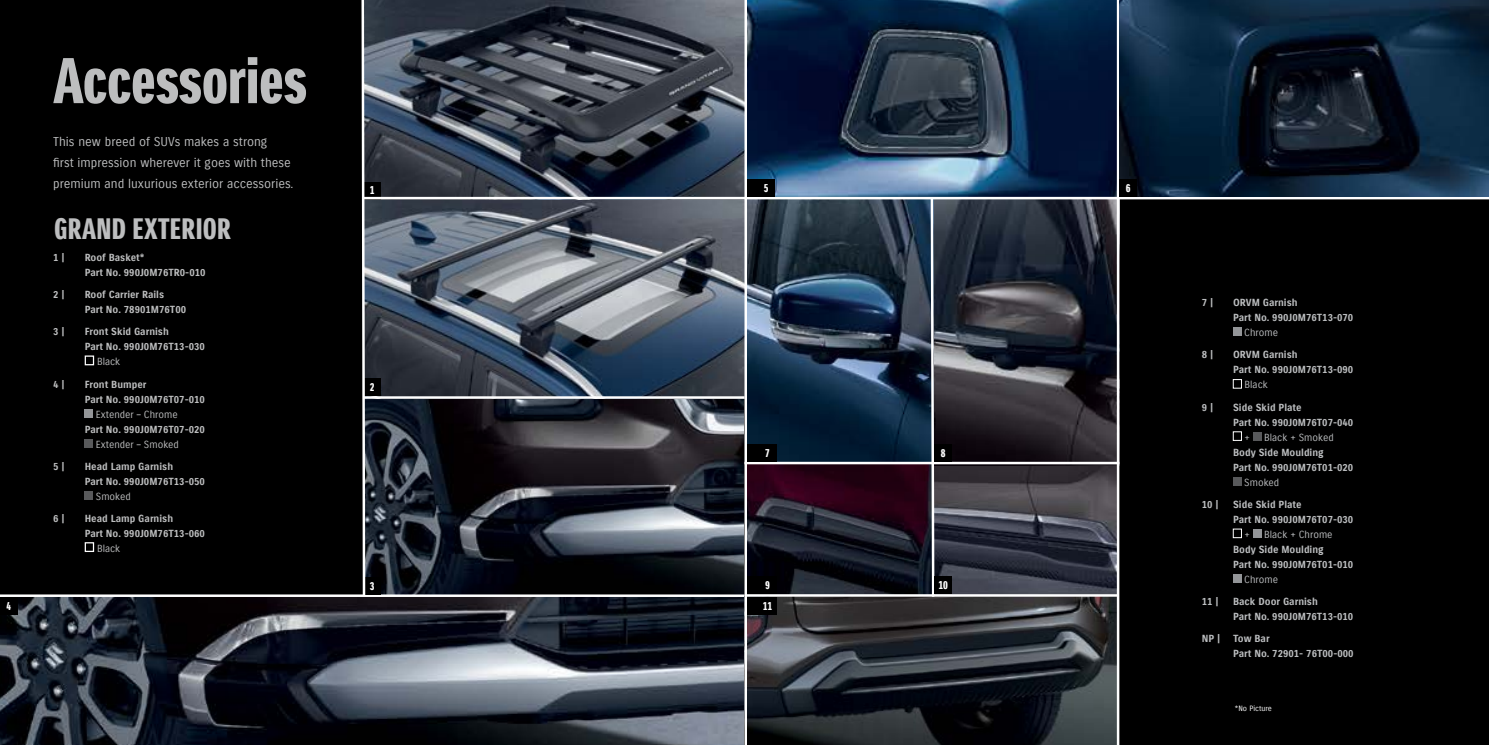
<style>
.page{position:relative;width:1489px;height:745px;background:#fff}
.page>*{position:absolute;margin:0;border:0;box-sizing:border-box;transform-origin:0 0}
.t1{font:62.5px "Suzuki PRO Headline";color:#bdbebf}
.t2{font:28.75px "Suzuki PRO Headline";letter-spacing:.01em;color:#bdbebf}
.t3{font:12.5px/21.2px "Suzuki PRO Regular";color:#bdbebf}
.t4{font:11.25px "Suzuki PRO Headline";color:#fff}
.t5{font:10px/15px "Suzuki PRO Bold";color:#bcbec0}
.t6{font:10px/15px "Suzuki PRO Bold";color:#bdbebf}
.t7{font:10px "Suzuki PRO Regular";color:#bcbec0}
.t8{font:10px "Suzuki PRO Regular";color:#bdbebf}
.t9{font:7.5px "Suzuki PRO Regular";color:#fff}
</style>
<div class="page">
<div style="left:744px;top:185px;width:744px;height:559px;background:#000"></div>
<img style="left:935px;top:465px;width:181px;height:128px">
<img style="left:935px;top:200px;width:181px;height:265px">
<img style="left:366px;top:0;width:378px;height:594px">
<div style="left:0;top:0;width:363px;height:594px;background:#000"></div>
<img style="left:0;top:596px;width:1116px;height:148px">
<div style="left:85px;top:355px;width:9px;height:10px;background:#000;border:1px solid #fff"></div>
<div style="left:85px;top:408px;width:8px;height:9px;background:#939598"></div>
<div style="left:85px;top:438px;width:8px;height:9px;background:#58595b"></div>
<div style="left:85px;top:491px;width:8px;height:8px;background:#58595b"></div>
<div style="left:85px;top:542px;width:9px;height:9px;background:#000;border:1px solid #fff"></div>
<svg style="left:366px;top:181px;width:15px;height:16px"></svg>
<div style="left:363px;top:185px;width:18px;height:11px;background:#000"></div>
<div style="left:1232px;top:327px;width:9px;height:9px;background:#939598"></div>
<div style="left:1232px;top:379px;width:9px;height:9px;border:1px solid #fff"></div>
<div style="left:1252px;top:431px;width:9px;height:9px;background:#58595b"></div>
<div style="left:1232px;top:476px;width:9px;height:9px;background:#58595b"></div>
<div style="left:1252px;top:529px;width:9px;height:8px;background:#939598"></div>
<div style="left:1232px;top:574px;width:9px;height:8px;background:#939598"></div>
<img style="left:747px;top:0;width:741px;height:197px">
<img style="left:747px;top:200px;width:182px;height:393px">
<hr style="left:363px;top:197px;width:1125px;height:2px;background:#fff">
<hr style="left:363px;top:396px;width:381px;height:2px;background:#fff">
<div style="left:363px;top:378px;width:18px;height:18px;background:#000"></div>
<div style="left:0;top:596px;width:18px;height:18px;background:#000"></div>
<div style="left:745px;top:179px;width:30px;height:18px;background:#000"></div>
<hr style="left:745px;top:593px;width:372px;height:3px;background:#fff">
<hr style="left:1116px;top:0;width:3px;height:744px;background:#fff">
<div style="left:363px;top:576px;width:18px;height:18px;background:#000"></div>
<hr style="left:744px;top:0;width:3px;height:744px;background:#fff">
<hr style="left:744px;top:461px;width:375px;height:3px;background:#fff">
<svg style="left:360px;top:0;width:6px;height:598px"></svg>
<div style="left:1119px;top:179px;width:17px;height:18px;background:#000"></div>
<div style="left:747px;top:444px;width:29px;height:17px;background:#000"></div>
<div style="left:934px;top:444px;width:18px;height:17px;background:#000"></div>
<svg style="left:929px;top:195px;width:6px;height:403px;background:#7d858e"></svg>
<div style="left:934px;top:576px;width:18px;height:17px;background:#000"></div>
<div style="left:747px;top:576px;width:29px;height:17px;background:#000"></div>
<div style="left:747px;top:596px;width:29px;height:18px;background:#000"></div>
<p class="t4" style="left:6px;top:598px;width:6px">4</p>
<h1 class="t1" style="left:53px;top:43px;width:255px">Accessories</h1>
<p class="t3" style="left:53px;top:131px;width:242px">This new breed of SUVs makes a strong<br>first impression wherever it goes with these premium and luxurious exterior accessories.</p>
<h2 class="t2" style="left:54px;top:211px;width:178px">GRAND EXTERIOR</h2>
<p class="t6" style="left:53px;top:250px;width:13px">1 |</p>
<p class="t6" style="left:85px;top:250px;width:122px">Roof Basket*<br>Part No. 990J0M76TR0-010</p>
<p class="t6" style="left:53px;top:287px;width:13px">2 |</p>
<p class="t6" style="left:85px;top:287px;width:103px">Roof Carrier Rails<br>Part No. 78901M76T00</p>
<p class="t6" style="left:53px;top:324px;width:13px">3 |</p>
<p class="t6" style="left:85px;top:324px;width:122px">Front Skid Garnish<br>Part No. 990J0M76T13-030</p>
<p class="t8" style="left:97px;top:355px;width:25px">Black</p>
<p class="t6" style="left:53px;top:376px;width:13px">4 |</p>
<p class="t6" style="left:85px;top:376px;width:122px">Front Bumper<br>Part No. 990J0M76T07-010</p>
<p class="t8" style="left:96px;top:407px;width:83px">Extender – Chrome</p>
<p class="t6" style="left:85px;top:421px;width:122px">Part No. 990J0M76T07-020</p>
<p class="t8" style="left:96px;top:437px;width:84px">Extender – Smoked</p>
<p class="t6" style="left:53px;top:458px;width:13px">5 |</p>
<p class="t6" style="left:85px;top:458px;width:122px">Head Lamp Garnish<br>Part No. 990J0M76T13-050</p>
<p class="t8" style="left:96px;top:490px;width:36px">Smoked</p>
<p class="t6" style="left:53px;top:510px;width:13px">6 |</p>
<p class="t6" style="left:85px;top:510px;width:122px">Head Lamp Garnish<br>Part No. 990J0M76T13-060</p>
<p class="t8" style="left:97px;top:542px;width:25px">Black</p>
<p class="t4" style="left:370px;top:183px;width:6px">1</p>
<p class="t4" style="left:370px;top:380px;width:6px">2</p>
<p class="t4" style="left:370px;top:578px;width:6px">3</p>
<p class="t4" style="left:763px;top:181px;width:6px">5</p>
<p class="t4" style="left:765px;top:445px;width:6px">7</p>
<p class="t4" style="left:940px;top:445px;width:6px">8</p>
<p class="t4" style="left:765px;top:578px;width:6px">9</p>
<p class="t4" style="left:938px;top:578px;width:11px">10</p>
<p class="t4" style="left:762px;top:598px;width:11px">11</p>
<p class="t4" style="left:1125px;top:181px;width:6px">6</p>
<p class="t5" style="left:1201px;top:295px;width:13px">7 |</p>
<p class="t5" style="left:1232px;top:295px;width:122px">ORVM Garnish<br>Part No. 990J0M76T13-070</p>
<p class="t7" style="left:1244px;top:326px;width:35px">Chrome</p>
<p class="t5" style="left:1201px;top:347px;width:13px">8 |</p>
<p class="t5" style="left:1232px;top:347px;width:122px">ORVM Garnish<br>Part No. 990J0M76T13-090</p>
<p class="t7" style="left:1244px;top:378px;width:25px">Black</p>
<p class="t5" style="left:1201px;top:399px;width:13px">9 |</p>
<p class="t5" style="left:1232px;top:399px;width:122px">Side Skid Plate<br>Part No. 990J0M76T07-040</p>
<p class="t7" style="left:1244px;top:430px;width:7px">+</p>
<p class="t7" style="left:1264px;top:430px;width:71px">Black + Smoked</p>
<p class="t5" style="left:1232px;top:444px;width:122px">Body Side Moulding<br>Part No. 990J0M76T01-020</p>
<p class="t7" style="left:1244px;top:475px;width:36px">Smoked</p>
<p class="t5" style="left:1201px;top:496px;width:18px">10 |</p>
<p class="t5" style="left:1232px;top:496px;width:122px">Side Skid Plate<br>Part No. 990J0M76T07-030</p>
<p class="t7" style="left:1244px;top:528px;width:7px">+</p>
<p class="t7" style="left:1264px;top:528px;width:70px">Black + Chrome</p>
<p class="t5" style="left:1232px;top:541px;width:122px">Body Side Moulding<br>Part No. 990J0M76T01-010</p>
<p class="t7" style="left:1244px;top:573px;width:35px">Chrome</p>
<p class="t5" style="left:1201px;top:593px;width:18px">11 |</p>
<p class="t5" style="left:1232px;top:593px;width:122px">Back Door Garnish<br>Part No. 990J0M76T13-010</p>
<p class="t5" style="left:1201px;top:631px;width:20px">NP |</p>
<p class="t5" style="left:1232px;top:631px;width:122px">Tow Bar<br>Part No. 72901- 76T00-000</p>
<p class="t9" style="left:1234px;top:703px;width:39px">*No Picture</p>
</div>
